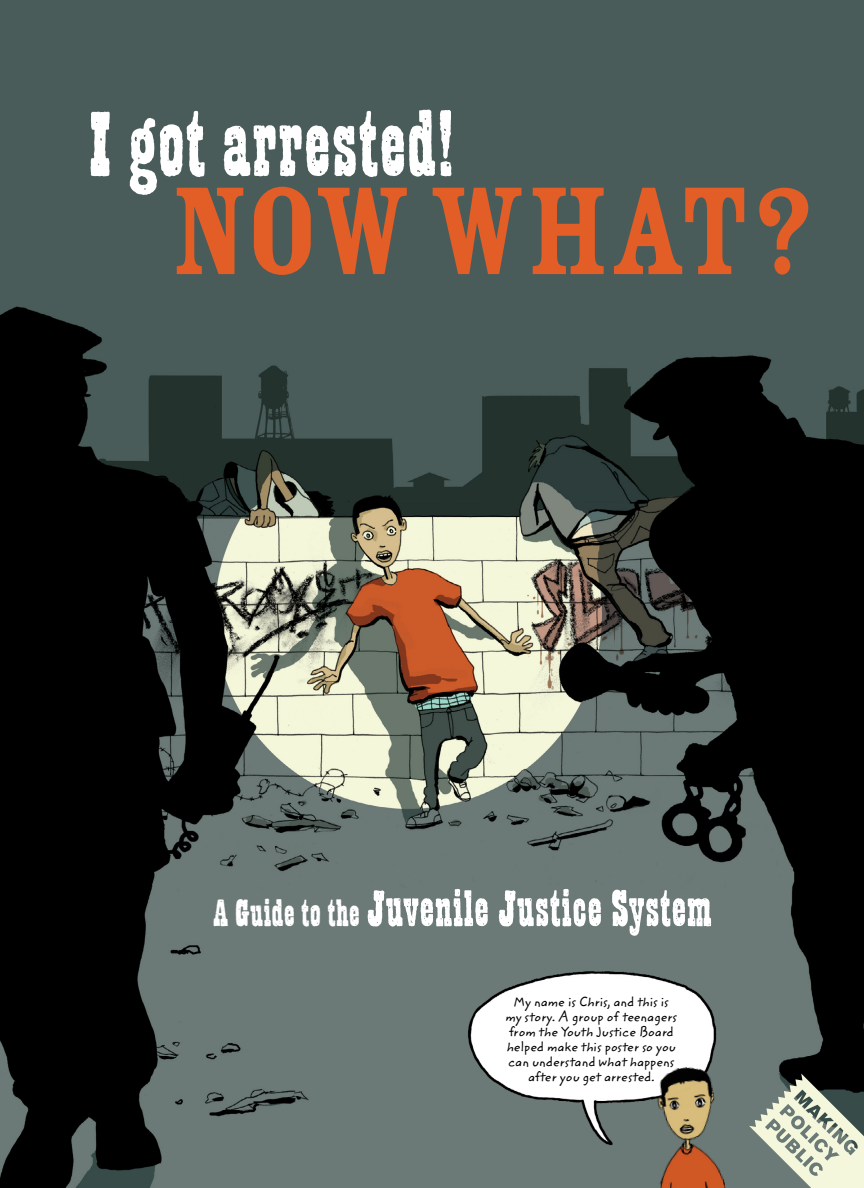
<style>
.page{position:relative;width:864px;height:1188px;background:#fff}
.page>*{position:absolute;margin:0;border:0;box-sizing:border-box;transform-origin:0 0}
.t1{font:137.1px "Rosewood Std Fill";letter-spacing:-.05em;color:#e35d26}
.t2{font:97.8px "Wanted Plain";color:#fff;scale:1.06 1}
.t3{font:54px "Wanted Plain";color:#fff;scale:1.06 1}
.t4{font:13.5px/15px "Zemke Hand ITC";color:#000;text-align:center}
.s1{font-size:39.75px}
</style>
<div class="page">
<img style="left:0;top:0;width:864px;height:1188px">
<img style="left:465px;top:954px;width:260px;height:196px">
<img style="left:641px;top:1065px;width:84px;height:123px">
<svg style="left:749px;top:1074px;width:115px;height:114px;background:#9ba495"></svg>
<h2 class="t2" style="left:88px;top:90px;width:347px">I got arrested!</h2>
<h1 class="t1" style="left:170px;top:157px;width:649px">NOW WHAT?</h1>
<h3 class="t3" style="left:213px;top:879px;width:472px"><span class="s1">A Guide to the</span> Juvenile Justice System</h3>
<p class="t4" style="left:505px;top:995px;width:173px">My name is Chris, and this is my story. A group of teenagers from the Youth Justice Board helped make this poster so you can understand what happens after you get arrested.</p>
</div>
